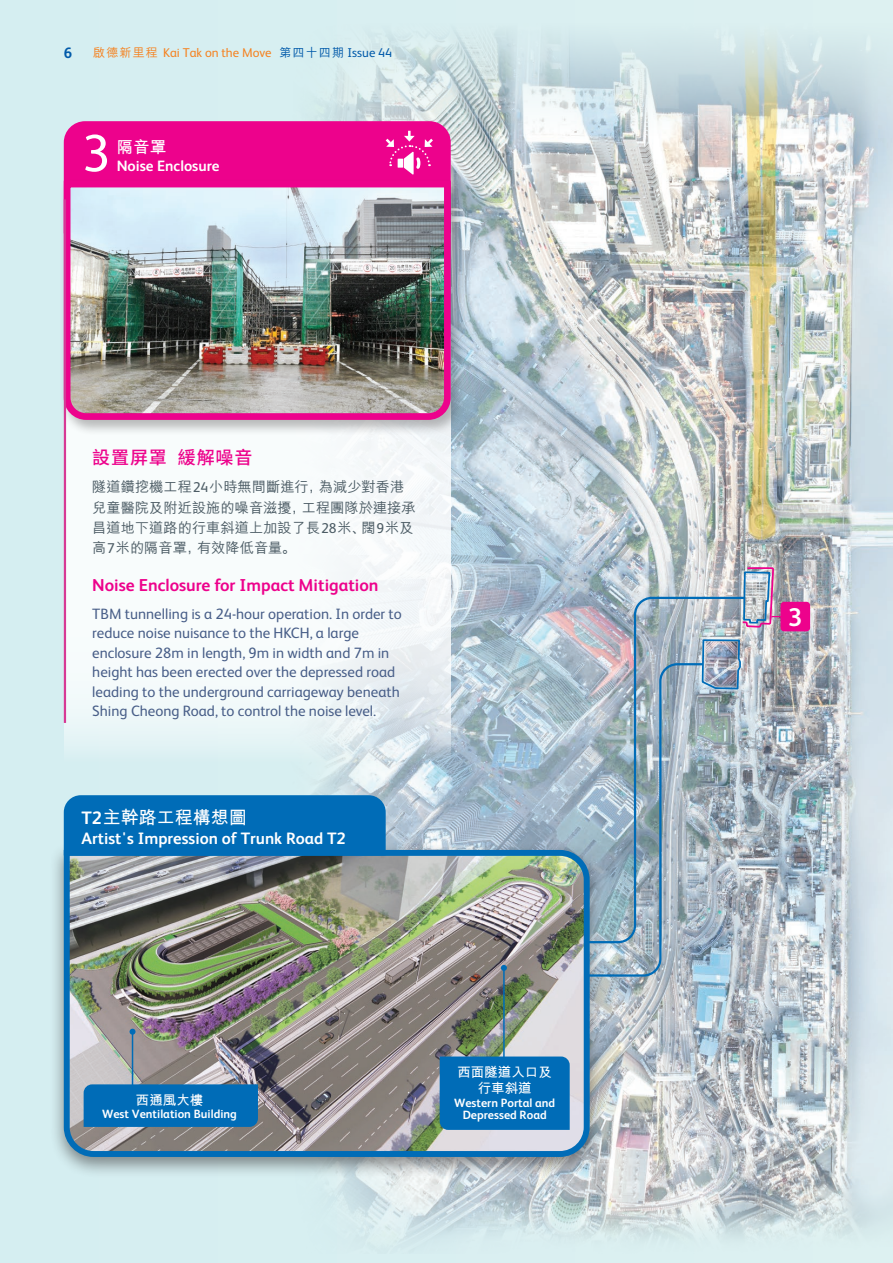
<style>
.page{position:relative;width:893px;height:1263px;background:#d5eef1}
.page>*{position:absolute;margin:0;border:0;box-sizing:border-box;transform-origin:0 0}
.t1{font:52.5px "FS Albert";color:#fff}
.t2{font:700 25.5px "FS Albert";color:#fff}
.t3{font:700 18px "M Hei HK";color:#fff}
.chi___Subhead___1{font:500 18px "Source Han Sans HK";letter-spacing:.05em;color:#ed028c}
.eng___Subhead___1{font:700 17.25px "FS Albert";color:#ed028c}
.t4{font:700 16.5px "FS Albert";color:#fff}
.t5{font:700 16.5px "M Hei HK";color:#fff}
.eng___Body___1{font:15px/19.5px "FS Albert";color:#485e88}
.t6{font:700 15px "FS Albert";color:#fff}
.t7{font:700 15px "FS Albert";color:#015aaa}
.chi___Body___1{font:500 14.25px/20.2px "M Hei HK";color:#4c5c65}
.t8{font:700 13.5px/16.5px "M Hei HK";color:#fff;text-align:center}
.t9{font:12.75px "FS Albert";color:#f58220}
.t10{font:700 12px/12px "FS Albert";color:#fff;text-align:center}
.s1{font-family:"M Hei HK";font-weight:500;font-size:12px}
.s2{font-family:"M Hei HK";font-weight:500;font-size:12px;color:#015aaa}
.s3{color:#015aaa}
.s4{font-family:"FS Albert";font-weight:400}
.s5{font-family:"M Hei HK Format"}
.s6{font-family:"FS Albert"}
</style>
<div class="page">
<img style="left:313px;top:34px;width:580px;height:1203px">
<div style="left:780px;top:602px;width:30px;height:29px;background:#ed028c;border-radius:4px"></div>
<svg style="left:64px;top:436px;width:387px;height:334px;background:#f1f7f8"></svg>
<div style="left:60px;top:179px;width:405px;height:257px;background:#231f20;opacity:.3"></div>
<img style="left:60px;top:177px;width:394px;height:246px">
<svg style="left:64px;top:121px;width:387px;height:112px"></svg>
<hr style="left:64px;top:199px;width:2px;height:524px;background:#d73995">
<div style="left:49px;top:842px;width:555px;height:336px;background:#231f20;opacity:.5"></div>
<img style="left:61px;top:847px;width:532px;height:313px">
<div style="left:440px;top:1056px;width:130px;height:74px;background:#006cb7"></div>
<div style="left:84px;top:1084px;width:174px;height:43px;background:#006cb7"></div>
<hr style="left:503px;top:968px;width:2px;height:97px;background:#006cb7">
<svg style="left:501px;top:965px;width:6px;height:6px"></svg>
<hr style="left:132px;top:1032px;width:1px;height:66px;background:#006cb7">
<svg style="left:130px;top:1029px;width:6px;height:6px"></svg>
<div style="left:64px;top:795px;width:322px;height:60px;background:#006cb7"></div>
<svg style="left:584px;top:566px;width:199px;height:412px;background:#adb8c3"></svg>
<img style="left:584px;top:596px;width:162px;height:348px">
<p class="t7" style="left:64px;top:42px;width:10px">6</p>
<p class="t9" style="left:93px;top:44px;width:301px"><span class="s1">啟德新里程</span> Kai Tak on the Move <span class="s2">第四十四期</span> <span class="s3">Issue 44</span></p>
<h1 class="t1" style="left:82px;top:119px;width:30px">3</h1>
<p class="t5" style="left:117px;top:135px;width:51px">隔音罩</p>
<p class="t6" style="left:117px;top:156px;width:104px">Noise Enclosure</p>
<p class="chi___Subhead___1" style="left:92px;top:447px;width:162px">設置屏罩 緩解噪音</p>
<p class="chi___Body___1" style="left:92px;top:476px;width:325px">隧道鑽挖機工程<span class="s4">24</span>小時無間斷進行<span class="s5">，</span>為減少對香港兒童醫院及附近設施的噪音滋擾<span class="s5">，</span>工程團隊於連接承昌道地下道路的行車斜道上加設了長<span class="s4">28</span>米<span class="s5">、</span>闊<span class="s4">9</span>米及高<span class="s4">7</span>米的隔音罩<span class="s5">，</span>有效降低音量<span class="s5">。</span></p>
<p class="eng___Subhead___1" style="left:92px;top:573px;width:288px">Noise Enclosure for Impact Mitigation</p>
<p class="eng___Body___1" style="left:92px;top:603px;width:311px">TBM tunnelling is a 24-hour operation. In order to reduce noise nuisance to the HKCH, a large enclosure 28m in length, 9m in width and 7m in height has been erected over the depressed road leading to the underground carriageway beneath Shing Cheong Road, to control the noise level.</p>
<p class="t3" style="left:82px;top:804px;width:167px"><span class="s6">T2</span>主幹路工程構想圖</p>
<p class="t4" style="left:82px;top:827px;width:266px">Artist's Impression of Trunk Road T2</p>
<p class="t8" style="left:136px;top:1090px;width:69px">西通風大樓</p>
<p class="t10" style="left:102px;top:1107px;width:136px">West Ventilation Building</p>
<p class="t8" style="left:457px;top:1062px;width:96px">西面隧道入口及行車斜道</p>
<p class="t10" style="left:454px;top:1096px;width:103px">Western Portal and<br>Depressed Road</p>
<h2 class="t2" style="left:788px;top:600px;width:16px">3</h2>
</div>
